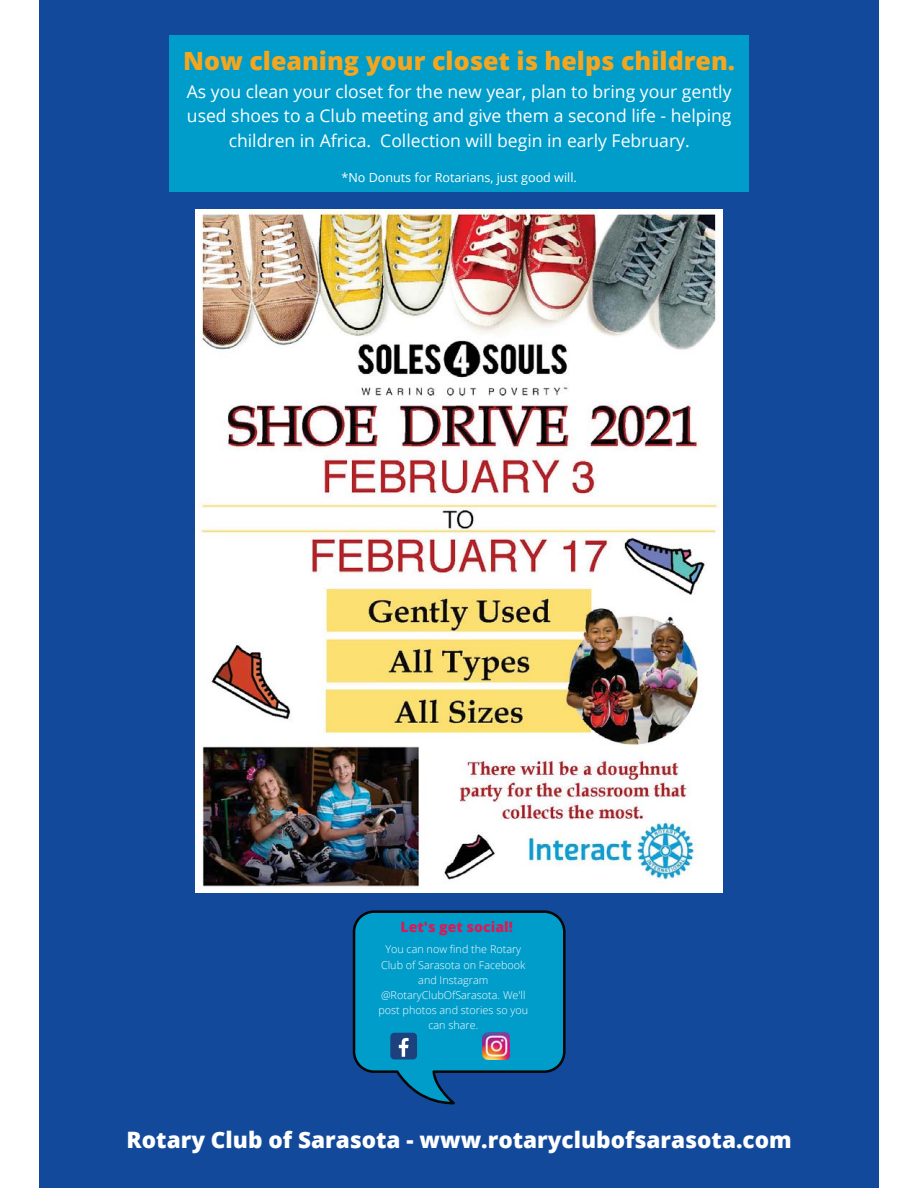
<style>
.page{position:relative;width:918px;height:1188px;background:#fff}
.page>*{position:absolute;margin:0;border:0;box-sizing:border-box;transform-origin:0 0}
.t1{font:800 25.05px "Open Sans";color:#f5a61c}
.t2{font:800 22.65px "Open Sans";color:#fff}
.t3{font:17.55px/24.5px "Open Sans";color:#fff;text-align:center}
.t4{font:800 14.1px "Open Sans";color:#d91a58}
.t5{font:12.6px "Open Sans";color:#fff}
.t6{font:300 10.8px/15.1px "Open Sans";color:#fff;text-align:center}
</style>
<div class="page">
<div style="left:39px;top:0;width:840px;height:1188px;background:#13499a"></div>
<img style="left:195px;top:209px;width:528px;height:683px">
<div style="left:169px;top:35px;width:580px;height:157px;background:#009cca"></div>
<svg style="left:353px;top:910px;width:213px;height:194px"></svg>
<h1 class="t1" style="left:183px;top:44px;width:553px">Now cleaning your closet is helps children.</h1>
<p class="t3" style="left:187px;top:79px;width:546px">As you clean your closet for the new year, plan to bring your gently used shoes to a Club meeting and give them a second life - helping children in Africa. Collection will begin in early February.</p>
<p class="t5" style="left:342px;top:169px;width:237px">*No Donuts for Rotarians, just good will.</p>
<p class="t4" style="left:400px;top:917px;width:114px">Let's get social!</p>
<p class="t6" style="left:378px;top:942px;width:151px">You can now find the Rotary<br>Club of Sarasota on Facebook and Instagram @RotaryClubOfSarasota. We'll post photos and stories so you can share.</p>
<p class="t2" style="left:127px;top:1124px;width:667px">Rotary Club of Sarasota - www.rotaryclubofsarasota.com</p>
</div>
